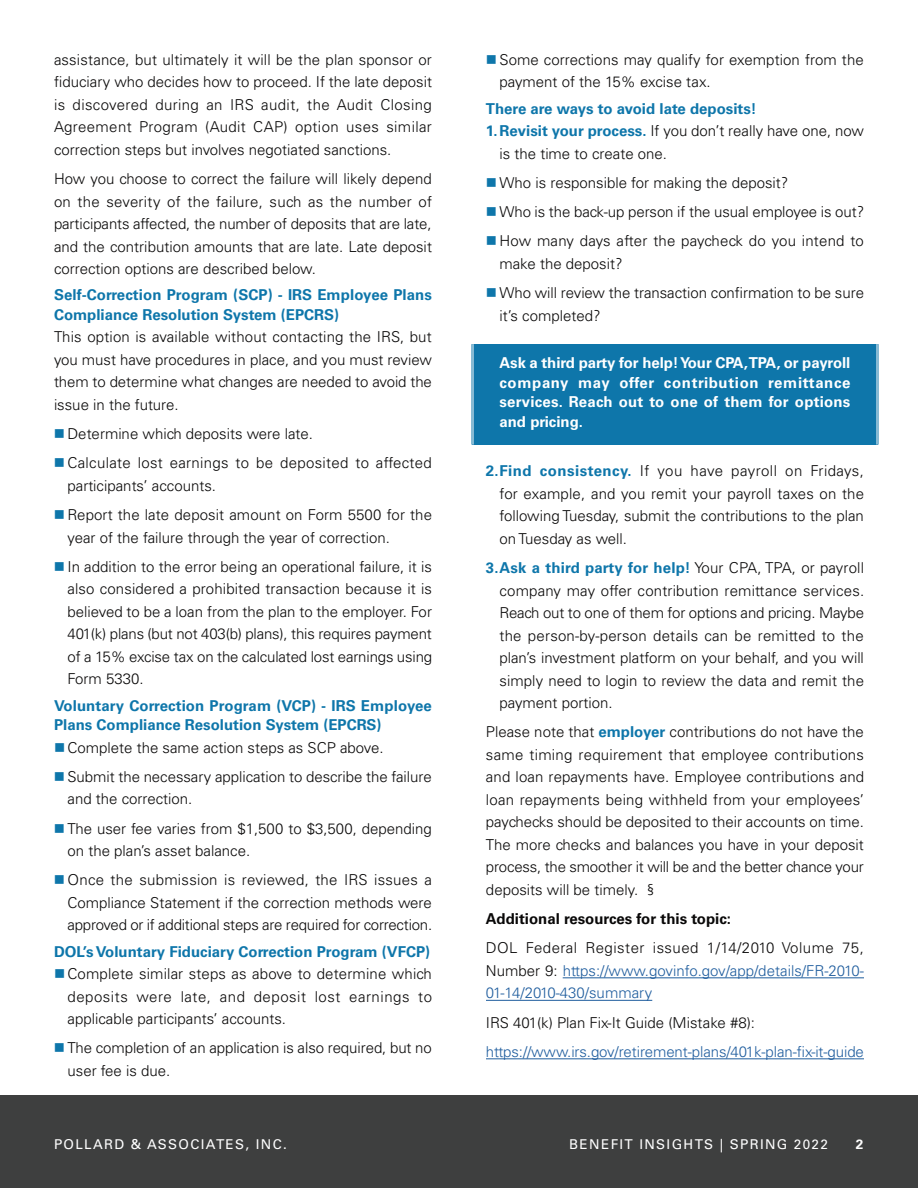
<style>
.page{position:relative;width:918px;height:1188px;background:#fff}
.page>*{position:absolute;margin:0;border:0;box-sizing:border-box;transform-origin:0 0}
.t1{font:300 15px/22.5px "Univers LT Std";color:#090808}
.t2{font:700 15px/19.5px "Univers LT Std 45";color:#0e76aa}
.t3{font:300 15px/22.5px "Univers LT Std";letter-spacing:-.005em;color:#1f5d9e;text-align:justify}
.t4{font:300 15px/29.2px "Univers LT Std";letter-spacing:.02em;color:#090808}
.t5{font:700 15px/19.5px "Univers LT Std 45";letter-spacing:.015em;color:#fff;text-align:justify}
.t6{font:700 15px "Univers LT Std 45";color:#090808}
.t7{font:13.5px "Univers LT Std";letter-spacing:.1em;color:#fff}
.t8{font:700 13.5px "Univers LT Std 45";color:#fff}
.s1{font-family:"Univers LT Std 45";font-weight:700;color:#0e76aa}
.s2{font-family:"Univers LT Std";font-weight:300;color:#090808}
.s3{color:#090808}
</style>
<div class="page">
<div style="left:0;top:1095px;width:918px;height:93px;background:#3e3f3f"></div>
<div style="left:473px;top:344px;width:405px;height:101px;background:#0e76aa"></div>
<hr style="left:471px;top:344px;width:3px;height:101px;background:#86bad4">
<hr style="left:876px;top:344px;width:3px;height:101px;background:#86bad4">
<hr style="left:563px;top:977px;width:301px;height:1px;background:#1f5d9e">
<hr style="left:486px;top:1000px;width:166px;height:1px;background:#1f5d9e">
<hr style="left:486px;top:1058px;width:378px;height:1px;background:#1f5d9e">
<p class="t1" style="left:54px;top:50px;width:379px;text-align:justify">assistance, but ultimately it will be the plan sponsor or fiduciary who decides how to proceed. If the late deposit is discovered during an IRS audit, the Audit Closing Agreement Program (Audit CAP) option uses similar correction steps but involves negotiated sanctions.</p>
<p class="t1" style="left:54px;top:168px;width:380px;text-align:justify">How you choose to correct the failure will likely depend on the severity of the failure, such as the number of participants affected, the number of deposits that are late, and the contribution amounts that are late. Late deposit correction options are described below.</p>
<p class="t2" style="left:54px;top:286px;width:379px">Self-Correction Program (SCP) - IRS Employee Plans<br>Compliance Resolution System (EPCRS)</p>
<p class="t1" style="left:54px;top:326px;width:380px;text-align:justify">This option is available without contacting the IRS, but you must have procedures in place, and you must review them to determine what changes are needed to avoid the issue in the future.</p>
<p class="t4" style="left:68px;top:419px;width:366px">Determine which deposits were late.<br>Calculate lost earnings to be deposited to affected</p>
<p class="t1" style="left:68px;top:471px;width:366px;line-height:29.2px">participants’ accounts.<br>Report the late deposit amount on Form 5500 for the</p>
<p class="t1" style="left:68px;top:523px;width:366px;line-height:29.2px">year of the failure through the year of correction.<br>In addition to the error being an operational failure, it is</p>
<p class="t1" style="left:68px;top:578px;width:366px;text-align:justify">also considered a prohibited transaction because it is believed to be a loan from the plan to the employer. For 401(k) plans (but not 403(b) plans), this requires payment of a 15% excise tax on the calculated lost earnings using Form 5330.</p>
<p class="t2" style="left:54px;top:697px;width:379px">Voluntary Correction Program (VCP) - IRS Employee<br>Plans Compliance Resolution System (EPCRS)</p>
<p class="t1" style="left:68px;top:733px;width:366px;line-height:29.2px">Complete the same action steps as SCP above.<br>Submit the necessary application to describe the failure</p>
<p class="t1" style="left:68px;top:784px;width:366px;line-height:29.2px">and the correction.<br>The user fee varies from $1,500 to $3,500, depending</p>
<p class="t4" style="left:68px;top:836px;width:366px">on the plan’s asset balance.<br>Once the submission is reviewed, the IRS issues a</p>
<p class="t1" style="left:68px;top:891px;width:366px">Compliance Statement if the correction methods were approved or if additional steps are required for correction.</p>
<p class="t2" style="left:54px;top:943px;width:378px">DOL’s Voluntary Fiduciary Correction Program (VFCP)</p>
<p class="t1" style="left:68px;top:963px;width:366px;text-align:justify">Complete similar steps as above to determine which deposits were late, and deposit lost earnings to applicable participants’ accounts.</p>
<p class="t1" style="left:68px;top:1037px;width:366px">The completion of an application is also required, but no user fee is due.</p>
<p class="t1" style="left:499px;top:48px;width:366px">Some corrections may qualify for exemption from the payment of the 15% excise tax.</p>
<p class="t2" style="left:486px;top:100px;width:272px">There are ways to avoid late deposits!</p>
<p class="t1" style="left:499px;top:120px;width:366px;text-indent:-14px"><span class="s1">1. Revisit your process.</span> If you don’t really have one, now is the time to create one.</p>
<p class="t1" style="left:499px;top:168px;width:366px;line-height:29.2px">Who is responsible for making the deposit?<br>Who is the back-up person if the usual employee is out?<br>How many days after the paycheck do you intend to</p>
<p class="t1" style="left:499px;top:249px;width:366px;line-height:29.2px">make the deposit?<br>Who will review the transaction confirmation to be sure</p>
<p class="t1" style="left:499px;top:304px;width:103px">it’s completed?</p>
<p class="t5" style="left:499px;top:355px;width:353px">Ask a third party for help! Your CPA, TPA, or payroll company may offer contribution remittance services. Reach out to one of them for options and pricing.</p>
<p class="t1" style="left:499px;top:460px;width:366px;text-align:justify;text-indent:-14px"><span class="s1">2. Find consistency.</span> If you have payroll on Fridays, for example, and you remit your payroll taxes on the following Tuesday, submit the contributions to the plan on Tuesday as well.</p>
<p class="t2" style="left:486px;top:559px;width:380px">3. Ask a third party for help! <span class="s2">Your CPA, TPA, or payroll</span></p>
<p class="t1" style="left:499px;top:579px;width:366px;text-align:justify">company may offer contribution remittance services.<br>Reach out to one of them for options and pricing. Maybe the person-by-person details can be remitted to the plan’s investment platform on your behalf, and you will simply need to login to review the data and remit the payment portion.</p>
<p class="t1" style="left:486px;top:721px;width:380px;text-align:justify">Please note that <span class="s1">employer</span> contributions do not have the same timing requirement that employee contributions and loan repayments have. Employee contributions and loan repayments being withheld from your employees’ paychecks should be deposited to their accounts on time.<br>The more checks and balances you have in your deposit process, the smoother it will be and the better chance your deposits will be timely. §</p>
<p class="t6" style="left:486px;top:913px;width:247px">Additional resources for this topic:</p>
<p class="t3" style="left:486px;top:937px;width:379px"><span class="s3">DOL Federal Register issued 1/14/2010 Volume 75, Number 9:</span> https://www.govinfo.gov/app/details/FR-2010- 01-14/2010-430/summary</p>
<p class="t1" style="left:486px;top:1011px;width:271px">IRS 401(k) Plan Fix-It Guide (Mistake #8):</p>
<p class="t3" style="left:486px;top:1040px;width:379px">https://www.irs.gov/retirement-plans/401k-plan-fix-it-guide</p>
<p class="t7" style="left:54px;top:1139px;width:234px">POLLARD &amp; ASSOCIATES, INC.</p>
<p class="t7" style="left:569px;top:1139px;width:260px">BENEFIT INSIGHTS | SPRING 2022</p>
<p class="t8" style="left:856px;top:1136px;width:9px">2</p>
</div>
